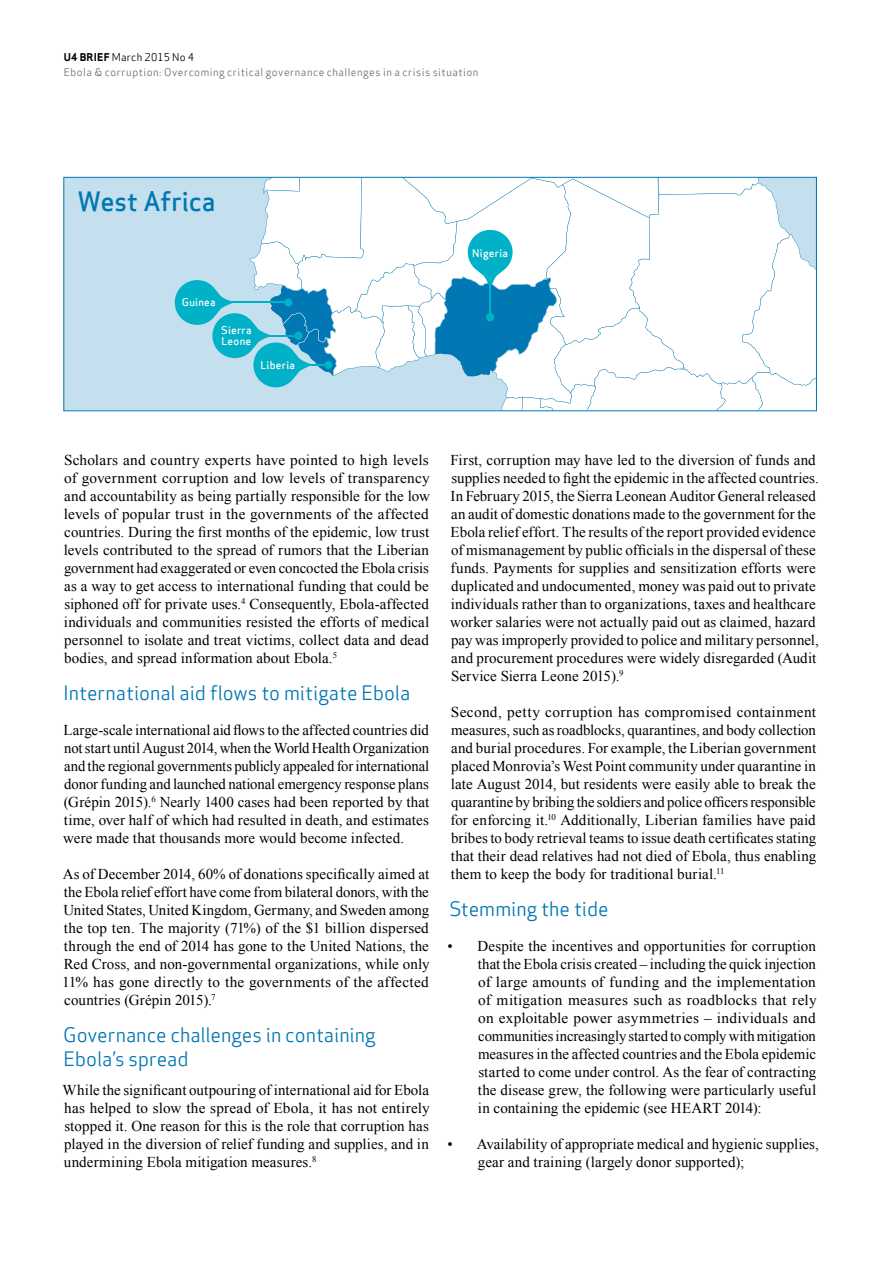
<style>
.page{position:relative;width:893px;height:1263px;background:#fff}
.page>*{position:absolute;margin:0;border:0;box-sizing:border-box;transform-origin:0 0}
.t1{font:26.1px "Apex Sans Medium T";letter-spacing:-.005em;color:#0077b3}
.t2{font:19.5px/24px "Apex Sans Book T";color:#0077b3}
.t3{font:15px/18px "Times New Roman";letter-spacing:.005em;color:#000;text-align:justify}
.t4{font:10.5px/15px "Apex Sans Book T";letter-spacing:.045em;color:#6d6e71}
.t5{font:10.5px/10.5px "Apex Sans Medium T";letter-spacing:.025em;color:#fff}
.s1{font-family:"Apex Sans Bold T";color:#000}
.s2{color:#000}
</style>
<div class="page">
<div style="left:64px;top:177px;width:752px;height:234px;background:#c4dfed"></div>
<svg style="left:175px;top:177px;width:641px;height:234px"></svg>
<hr style="left:257px;top:364px;width:73px;height:1px;background:#00b1c7">
<div style="left:324px;top:361px;width:8px;height:8px;background:#00b1c7;border-radius:50%"></div>
<p class="t4" style="left:64px;top:50px;width:416px"><span class="s1">U4 BRIEF</span> <span class="s2">March 2015 No 4<br></span>Ebola &amp; corruption: Overcoming critical governance challenges in a crisis situation</p>
<h1 class="t1" style="left:78px;top:185px;width:139px">West Africa</h1>
<p class="t5" style="left:182px;top:297px;width:36px">Guinea</p>
<p class="t5" style="left:221px;top:325px;width:32px">Sierra<br>Leone</p>
<p class="t5" style="left:260px;top:360px;width:36px">Liberia</p>
<p class="t5" style="left:472px;top:248px;width:37px">Nigeria</p>
<p class="t3" style="left:64px;top:451px;width:367px">Scholars and country experts have pointed to high levels of government corruption and low levels of transparency and accountability as being partially responsible for the low levels of popular trust in the governments of the affected countries. During the first months of the epidemic, low trust levels contributed to the spread of rumors that the Liberian government had exaggerated or even concocted the Ebola crisis as a way to get access to international funding that could be siphoned off for private uses.<sup>4</sup> Consequently, Ebola-affected individuals and communities resisted the efforts of medical personnel to isolate and treat victims, collect data and dead bodies, and spread information about Ebola.<sup>5</sup></p>
<h2 class="t2" style="left:63px;top:681px;width:349px">International aid flows to mitigate Ebola</h2>
<p class="t3" style="left:63px;top:721px;width:367px">Large-scale international aid flows to the affected countries did not start until August 2014, when the World Health Organization and the regional governments publicly appealed for international donor funding and launched national emergency response plans (Grépin 2015).<sup>6</sup> Nearly 1400 cases had been reported by that time, over half of which had resulted in death, and estimates were made that thousands more would become infected.</p>
<p class="t3" style="left:62px;top:865px;width:369px">As of December 2014, 60% of donations specifically aimed at the Ebola relief effort have come from bilateral donors, with the United States, United Kingdom, Germany, and Sweden among the top ten. The majority (71%) of the $1 billion dispersed through the end of 2014 has gone to the United Nations, the Red Cross, and non-governmental organizations, while only 11% has gone directly to the governments of the affected countries (Grépin 2015).<sup>7</sup></p>
<h2 class="t2" style="left:63px;top:1023px;width:314px">Governance challenges in containing<br>Ebola’s spread</h2>
<p class="t3" style="left:62px;top:1081px;width:369px">While the significant outpouring of international aid for Ebola has helped to slow the spread of Ebola, it has not entirely stopped it. One reason for this is the role that corruption has played in the diversion of relief funding and supplies, and in undermining Ebola mitigation measures.<sup>8</sup></p>
<p class="t3" style="left:450px;top:451px;width:370px;text-align:left">First, corruption may have led to the diversion of funds and supplies needed to fight the epidemic in the affected countries.<br>In February 2015, the Sierra Leonean Auditor General released an audit of domestic donations made to the government for the Ebola relief effort. The results of the report provided evidence of mismanagement by public officials in the dispersal of these funds. Payments for supplies and sensitization efforts were duplicated and undocumented, money was paid out to private individuals rather than to organizations, taxes and healthcare worker salaries were not actually paid out as claimed, hazard pay was improperly provided to police and military personnel, and procurement procedures were widely disregarded (Audit Service Sierra Leone 2015).<sup>9</sup></p>
<p class="t3" style="left:450px;top:703px;width:367px">Second, petty corruption has compromised containment measures, such as roadblocks, quarantines, and body collection and burial procedures. For example, the Liberian government placed Monrovia’s West Point community under quarantine in late August 2014, but residents were easily able to break the quarantine by bribing the soldiers and police officers responsible for enforcing it.<sup>10</sup> Additionally, Liberian families have paid bribes to body retrieval teams to issue death certificates stating that their dead relatives had not died of Ebola, thus enabling them to keep the body for traditional burial.<sup>11</sup></p>
<h2 class="t2" style="left:449px;top:897px;width:161px">Stemming the tide</h2>
<p class="t3" style="left:478px;top:937px;width:340px;text-indent:-30px">• Despite the incentives and opportunities for corruption that the Ebola crisis created – including the quick injection of large amounts of funding and the implementation of mitigation measures such as roadblocks that rely on exploitable power asymmetries – individuals and communities increasingly started to comply with mitigation measures in the affected countries and the Ebola epidemic started to come under control. As the fear of contracting the disease grew, the following were particularly useful in containing the epidemic (see HEART 2014):</p>
<p class="t3" style="left:478px;top:1135px;width:342px;text-indent:-31px">• Availability of appropriate medical and hygienic supplies, gear and training (largely donor supported);</p>
</div>
